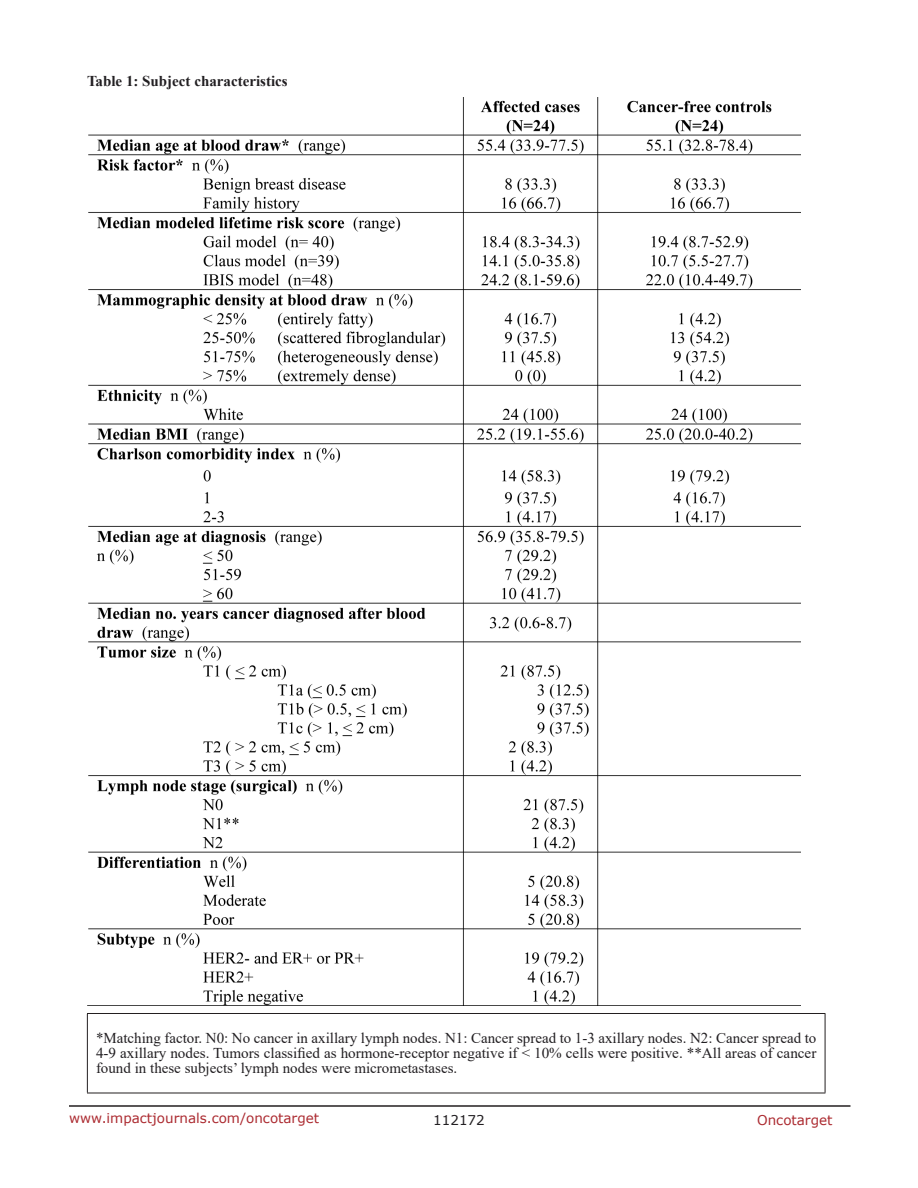
<style>
.page{position:relative;width:918px;height:1188px;background:#fff}
.page>*{position:absolute;margin:0;border:0;box-sizing:border-box;transform-origin:0 0}
.TableText{font:15px/15px "Times New Roman";color:#221f22;text-align:justify}
.TableHeading{font:700 15px "Times New Roman";color:#221f22}
.t1{font:13.5px "Verdana";color:#ac2b31}
.t2{font:13.5px "Verdana";color:#221f22}
</style>
<div class="page">
<hr style="left:69px;top:1105px;width:781px;height:2px;background:#231f20">
<hr style="left:87px;top:1014px;width:1px;height:79px;background:#231f20">
<hr style="left:825px;top:1014px;width:1px;height:79px;background:#231f20">
<hr style="left:87px;top:1093px;width:738px;height:1px;background:#231f20">
<hr style="left:87px;top:1013px;width:738px;height:1px;background:#231f20">
<img style="left:88px;top:97px;width:712px;height:908px">
<p class="TableHeading" style="left:87px;top:70px;width:202px">Table 1: Subject characteristics</p>
<p class="TableText" style="left:96px;top:1030px;width:722px">*Matching factor. N0: No cancer in axillary lymph nodes. N1: Cancer spread to 1-3 axillary nodes. N2: Cancer spread to 4-9 axillary nodes. Tumors classified as hormone-receptor negative if &lt; 10% cells were positive. **All areas of cancer found in these subjects’ lymph nodes were micrometastases.</p>
<p class="t1" style="left:69px;top:1109px;width:252px">www.impactjournals.com/oncotarget</p>
<p class="t2" style="left:433px;top:1111px;width:53px">112172</p>
<p class="t1" style="left:757px;top:1111px;width:77px">Oncotarget</p>
</div>
